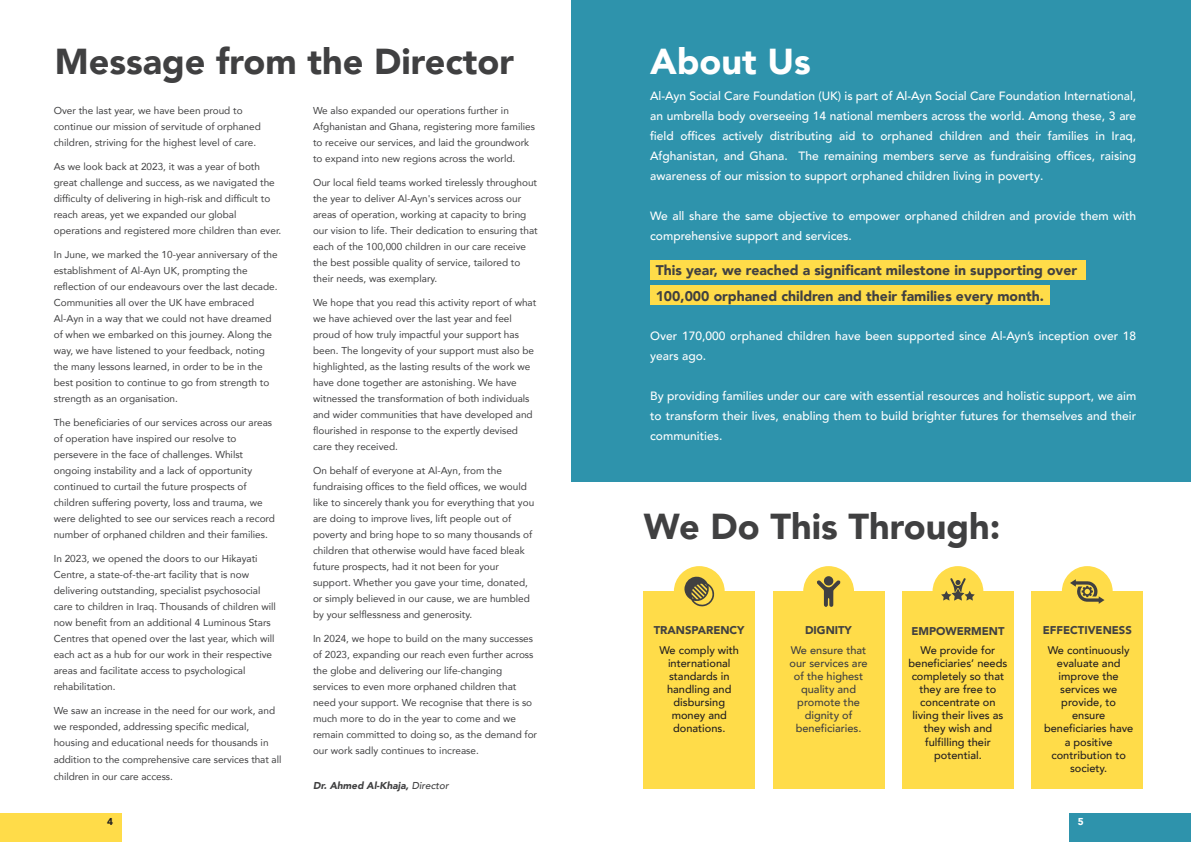
<style>
.page{position:relative;width:1191px;height:842px;background:#fff}
.page>*{position:absolute;margin:0;border:0;box-sizing:border-box;transform-origin:0 0}
.t1{font:900 36px "Avenir LT Pro";color:#404041}
.t2{font:900 36px "Avenir LT Pro";color:#fff}
.t3{font:900 14px/26px "Avenir LT Pro";color:#404041}
.t4{font:500 12px/20px "Avenir LT Pro";color:#fff;text-align:justify}
.t5{font:900 11.2px "Avenir LT Pro";color:#404041}
.t6{font:500 11px/13.1px "Avenir";color:#231f20;text-align:center}
.t7{font:500 11px/13.1px "Avenir";color:#404041;text-align:center}
.t8{font:10px/16px "Avenir";color:#404041}
.t9{font:italic 900 10px "Avenir";color:#404041}
.t10{font:900 10px "Avenir LT Pro";color:#231f20}
.t11{font:900 10px "Avenir LT Pro";color:#fff}
.s1{font-weight:500}
</style>
<div class="page">
<div style="left:571px;top:0;width:620px;height:482px;background:#2e93ac"></div>
<div style="left:643px;top:591px;width:112px;height:198px;background:#ffdc49"></div>
<div style="left:773px;top:591px;width:111px;height:198px;background:#ffdc49"></div>
<div style="left:902px;top:591px;width:111px;height:198px;background:#ffdc49"></div>
<div style="left:1031px;top:591px;width:111px;height:198px;background:#ffdc49"></div>
<div style="left:674px;top:566px;width:50px;height:51px;background:#ffdc49;border-radius:50%"></div>
<svg style="left:684px;top:576px;width:30px;height:31px"></svg>
<div style="left:803px;top:566px;width:51px;height:51px;background:#ffdc49;border-radius:50%"></div>
<svg style="left:817px;top:580px;width:23px;height:27px"></svg>
<div style="left:824px;top:576px;width:9px;height:10px;background:#404041;border-radius:50%"></div>
<div style="left:932px;top:566px;width:51px;height:51px;background:#ffdc49;border-radius:50%"></div>
<svg style="left:941px;top:578px;width:33px;height:23px"></svg>
<div style="left:1061px;top:566px;width:51px;height:51px;background:#ffdc49;border-radius:50%"></div>
<svg style="left:1070px;top:579px;width:34px;height:25px"></svg>
<div style="left:650px;top:260px;width:435px;height:20px;background:#ffdc49"></div>
<div style="left:650px;top:285px;width:399px;height:20px;background:#ffdc49"></div>
<div style="left:0;top:813px;width:122px;height:29px;background:#ffdc49"></div>
<div style="left:1069px;top:813px;width:122px;height:29px;background:#2e93ac"></div>
<h1 class="t1" style="left:55px;top:40px;width:461px">Message from the Director</h1>
<p class="t8" style="left:54px;top:102px;width:209px">Over the last year, we have been proud to continue our mission of servitude of orphaned children, striving for the highest level of care.</p>
<p class="t8" style="left:54px;top:158px;width:229px">As we look back at 2023, it was a year of both great challenge and success, as we navigated the difficulty of delivering in high-risk and difficult to reach areas, yet we expanded our global operations and registered more children than ever.</p>
<p class="t8" style="left:54px;top:246px;width:225px">In June, we marked the 10-year anniversary of the establishment of Al-Ayn UK, prompting the reflection of our endeavours over the last decade.<br>Communities all over the UK have embraced Al-Ayn in a way that we could not have dreamed of when we embarked on this journey. Along the way, we have listened to your feedback, noting the many lessons learned, in order to be in the best position to continue to go from strength to strength as an organisation.</p>
<p class="t8" style="left:54px;top:414px;width:223px">The beneficiaries of our services across our areas of operation have inspired our resolve to persevere in the face of challenges. Whilst ongoing instability and a lack of opportunity continued to curtail the future prospects of children suffering poverty, loss and trauma, we were delighted to see our services reach a record number of orphaned children and their families.</p>
<p class="t8" style="left:54px;top:550px;width:224px">In 2023, we opened the doors to our Hikayati Centre, a state-of-the-art facility that is now delivering outstanding, specialist psychosocial care to children in Iraq. Thousands of children will now benefit from an additional 4 Luminous Stars Centres that opened over the last year, which will each act as a hub for our work in their respective areas and facilitate access to psychological rehabilitation.</p>
<p class="t8" style="left:54px;top:702px;width:223px">We saw an increase in the need for our work, and we responded, addressing specific medical, housing and educational needs for thousands in</p>
<p class="t8" style="left:54px;top:750px;width:229px;line-height:17px">addition to the comprehensive care services that all children in our care access.</p>
<p class="t8" style="left:313px;top:102px;width:223px">We also expanded our operations further in Afghanistan and Ghana, registering more families to receive our services, and laid the groundwork to expand into new regions across the world.</p>
<p class="t8" style="left:313px;top:174px;width:226px">Our local field teams worked tirelessly throughout the year to deliver Al-Ayn's services across our areas of operation, working at capacity to bring our vision to life. Their dedication to ensuring that each of the 100,000 children in our care receive the best possible quality of service, tailored to their needs, was exemplary.</p>
<p class="t8" style="left:313px;top:294px;width:225px">We hope that you read this activity report of what we have achieved over the last year and feel proud of how truly impactful your support has been. The longevity of your support must also be highlighted, as the lasting results of the work we have done together are astonishing. We have witnessed the transformation of both individuals and wider communities that have developed and flourished in response to the expertly devised care they received.</p>
<p class="t8" style="left:313px;top:462px;width:223px">On behalf of everyone at Al-Ayn, from the fundraising offices to the field offices, we would like to sincerely thank you for everything that you are doing to improve lives, lift people out of poverty and bring hope to so many thousands of children that otherwise would have faced bleak future prospects, had it not been for your support. Whether you gave your time, donated, or simply believed in our cause, we are humbled by your selflessness and generosity.</p>
<p class="t8" style="left:313px;top:630px;width:226px">In 2024, we hope to build on the many successes of 2023, expanding our reach even further across the globe and delivering our life-changing services to even more orphaned children that need your support. We recognise that there is so much more to do in the year to come and we remain committed to doing so, as the demand for our work sadly continues to increase.</p>
<p class="t9" style="left:313px;top:777px;width:137px">Dr. Ahmed Al-Khaja, <span class="s1">Director</span></p>
<h1 class="t2" style="left:650px;top:40px;width:162px">About Us</h1>
<p class="t4" style="left:650px;top:86px;width:487px">Al-Ayn Social Care Foundation (UK) is part of Al-Ayn Social Care Foundation International, an umbrella body overseeing 14 national members across the world. Among these, 3 are field offices actively distributing aid to orphaned children and their families in Iraq, Afghanistan, and Ghana. The remaining members serve as fundraising offices, raising awareness of our mission to support orphaned children living in poverty.</p>
<p class="t4" style="left:650px;top:206px;width:487px">We all share the same objective to empower orphaned children and provide them with comprehensive support and services.</p>
<h2 class="t3" style="left:655px;top:257px;width:423px">This year, we reached a significant milestone in supporting over<br>100,000 orphaned children and their families every month.</h2>
<p class="t4" style="left:650px;top:326px;width:487px">Over 170,000 orphaned children have been supported since Al-Ayn’s inception over 18 years ago.</p>
<p class="t4" style="left:650px;top:386px;width:487px">By providing families under our care with essential resources and holistic support, we aim to transform their lives, enabling them to build brighter futures for themselves and their communities.</p>
<h1 class="t1" style="left:643px;top:504px;width:358px">We Do This Through:</h1>
<p class="t5" style="left:653px;top:624px;width:92px">TRANSPARENCY</p>
<p class="t6" style="left:659px;top:643px;width:81px">We comply with international standards in handling and disbursing money and donations.</p>
<p class="t5" style="left:911px;top:624px;width:95px">EMPOWERMENT</p>
<p class="t5" style="left:1042px;top:624px;width:91px">EFFECTIVENESS</p>
<p class="t5" style="left:805px;top:624px;width:48px">DIGNITY</p>
<p class="t7" style="left:789px;top:643px;width:80px">We ensure that our services are of the highest quality and promote the dignity of beneficiaries.</p>
<p class="t6" style="left:908px;top:643px;width:100px">We provide for beneficiaries’ needs completely so that they are free to concentrate on living their lives as they wish and fulfilling their potential.</p>
<p class="t6" style="left:1044px;top:643px;width:91px">We continuously evaluate and improve the services we provide, to ensure beneficiaries have a positive contribution to society.</p>
<p class="t10" style="left:107px;top:815px;width:7px">4</p>
<p class="t11" style="left:1078px;top:815px;width:7px">5</p>
</div>
